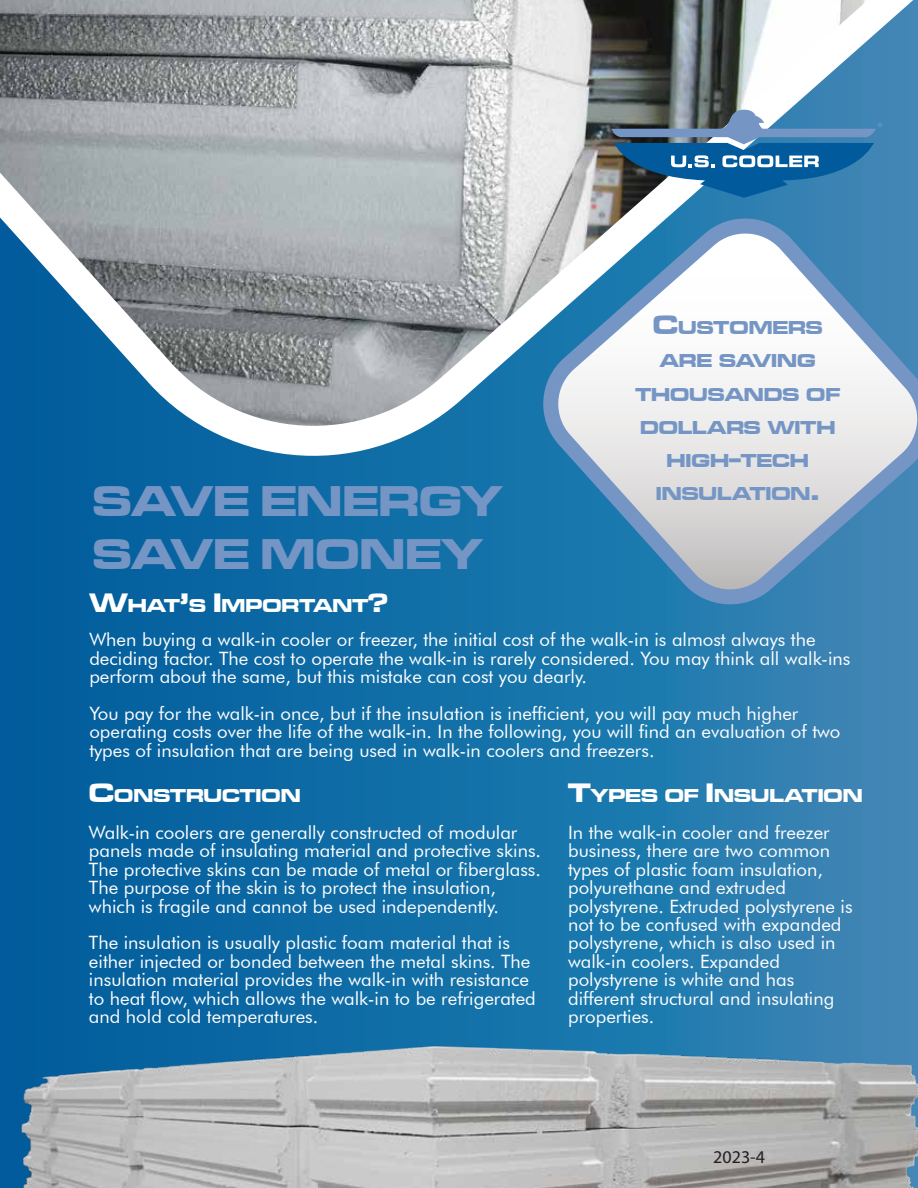
<style>
.page{position:relative;width:918px;height:1188px;background:#fff}
.page>*{position:absolute;margin:0;border:0;box-sizing:border-box;transform-origin:0 0}
.t1{font:44.55px/53.4px "Microgramma D Bold Exte";color:#7596c5}
.t2{font:19.35px/33.2px "Microgramma D Bold Exte";color:#7596c5;text-align:center}
.t3{font:19.35px "Microgramma D Bold Exte";color:#fff}
.t4{font:18.45px/18.5px "Futura BT";color:#fff}
.t5{font:18px "Myriad Pro";color:#231f20}
.s1{font-size:27.6px}
</style>
<div class="page">
<div style="left:0;top:0;width:918px;height:1188px;background:linear-gradient(to right,#005b9b,#3787b6)"></div>
<svg style="left:0;top:0;width:918px;height:506px;background:#879ead"></svg>
<svg style="left:612px;top:109px;width:270px;height:89px;background:#467aa1"></svg>
<svg style="left:523px;top:199px;width:395px;height:425px"></svg>
<img style="left:0;top:831px;width:918px;height:357px">
<h1 class="t1" style="left:93px;top:473px;width:411px">SAVE ENERGY<br>SAVE MONEY</h1>
<p class="t2" style="left:635px;top:311px;width:206px"><span class="s1">C</span>USTOMERS<br>ARE SAVING<br>THOUSANDS OF<br>DOLLARS WITH<br>HIGH<span class="s1">-</span>TECH<br>INSULATION<span class="s1">.</span></p>
<p class="t3" style="left:89px;top:593px;width:300px"><span class="s1">W</span>HAT<span class="s1">’</span>S <span class="s1">I</span>MPORTANT<span class="s1">?</span></p>
<p class="t4" style="left:89px;top:630px;width:763px">When buying a walk-in cooler or freezer, the initial cost of the walk-in is almost always the deciding factor. The cost to operate the walk-in is rarely considered. You may think all walk-ins perform about the same, but this mistake can cost you dearly.</p>
<p class="t4" style="left:89px;top:704px;width:753px">You pay for the walk-in once, but if the insulation is inefficient, you will pay much higher operating costs over the life of the walk-in. In the following, you will find an evaluation of two types of insulation that are being used in walk-in coolers and freezers.</p>
<p class="t3" style="left:568px;top:783px;width:296px"><span class="s1">T</span>YPES OF <span class="s1">I</span>NSULATION</p>
<p class="t4" style="left:568px;top:823px;width:286px">In the walk-in cooler and freezer business, there are two common types of plastic foam insulation, polyurethane and extruded polystyrene. Extruded polystyrene is not to be confused with expanded polystyrene, which is also used in walk-in coolers. Expanded polystyrene is white and has different structural and insulating properties.</p>
<p class="t3" style="left:89px;top:783px;width:213px"><span class="s1">C</span>ONSTRUCTION</p>
<p class="t4" style="left:89px;top:823px;width:454px">Walk-in coolers are generally constructed of modular panels made of insulating material and protective skins.<br>The protective skins can be made of metal or fiberglass.<br>The purpose of the skin is to protect the insulation, which is fragile and cannot be used independently.</p>
<p class="t4" style="left:89px;top:933px;width:448px">The insulation is usually plastic foam material that is either injected or bonded between the metal skins. The insulation material provides the walk-in with resistance to heat flow, which allows the walk-in to be refrigerated and hold cold temperatures.</p>
<p class="t5" style="left:713px;top:1146px;width:53px">2023-4</p>
</div>
